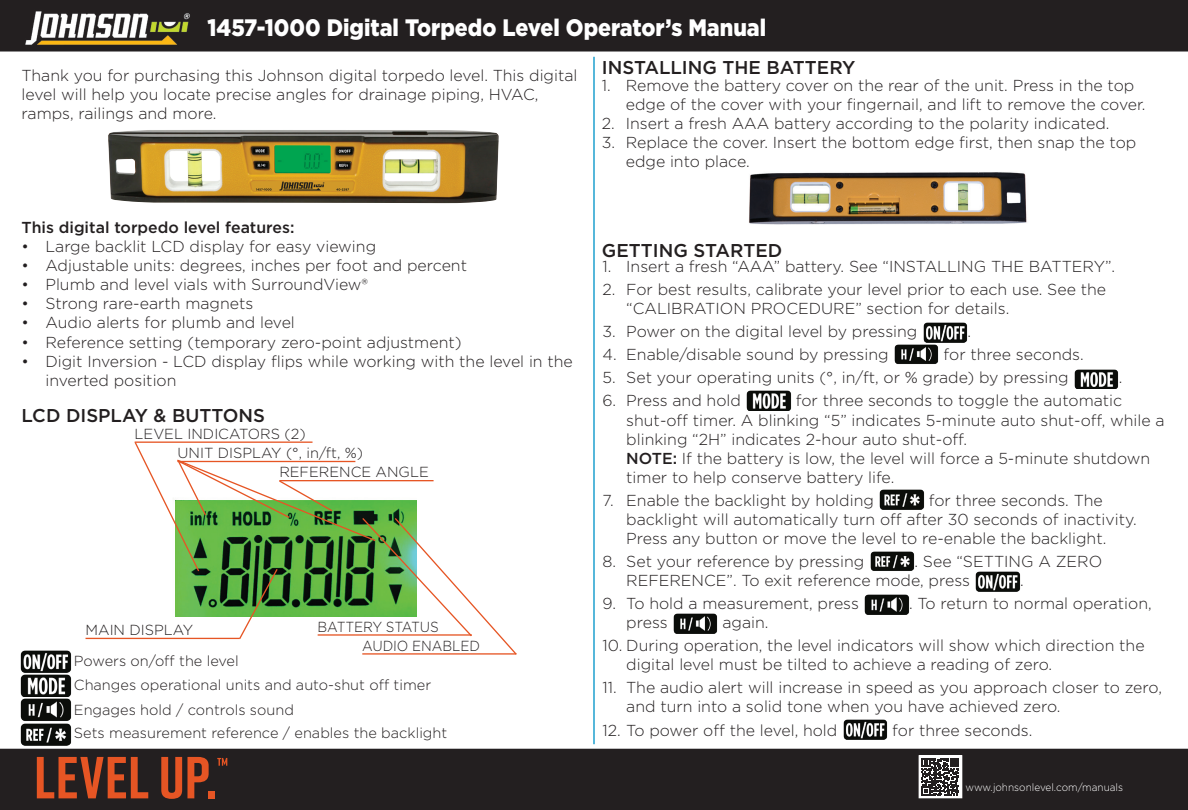
<style>
.page{position:relative;width:1188px;height:810px;background:#fff}
.page>*{position:absolute;margin:0;border:0;box-sizing:border-box;transform-origin:0 0}
.t1{font:900 23.85px "Gotham";color:#fff;scale:.9 1}
.t2{font:500 18.6px "Gotham";color:#231f20}
.t3{font:300 15.9px/19px "Gotham";color:#231f20}
.t4{font:500 15.9px "Gotham";color:#231f20}
.t5{font:300 14.55px/23.5px "Gotham";color:#231f20}
.t6{font:300 14.55px "Gotham";color:#231f20;scale:.92 1}
.t7{font:300 10.65px "Gotham";color:#fff;scale:.95 1}
.s1{font-weight:500}
</style>
<div class="page">
<div style="left:0;top:0;width:1188px;height:52px;background:#231f20"></div>
<img style="left:18px;top:8px;width:178px;height:41px">
<hr style="left:593px;top:57px;width:2px;height:687px;background:#0093c8">
<div style="left:0;top:749px;width:1188px;height:61px;background:#231f20"></div>
<div style="left:919px;top:756px;width:43px;height:42px;background:#fff"></div>
<svg style="left:921px;top:758px;width:38px;height:38px"></svg>
<svg style="left:37px;top:757px;width:111px;height:41px;background:#7d3721"></svg>
<svg style="left:161px;top:757px;width:48px;height:42px;background:#8f3c22"></svg>
<div style="left:208px;top:791px;width:7px;height:7px;background:#e65524"></div>
<svg style="left:217px;top:758px;width:10px;height:8px"></svg>
<img style="left:923px;top:322px;width:45px;height:20px">
<img style="left:894px;top:344px;width:45px;height:20px">
<img style="left:1074px;top:369px;width:45px;height:20px">
<img style="left:746px;top:391px;width:45px;height:19px">
<img style="left:879px;top:490px;width:45px;height:20px">
<img style="left:870px;top:551px;width:44px;height:20px">
<img style="left:975px;top:571px;width:45px;height:20px">
<img style="left:864px;top:594px;width:45px;height:21px">
<img style="left:673px;top:614px;width:45px;height:20px">
<img style="left:843px;top:720px;width:45px;height:20px">
<img style="left:108px;top:130px;width:391px;height:73px">
<img style="left:20px;top:650px;width:51px;height:71px">
<img style="left:20px;top:723px;width:51px;height:23px">
<img style="left:749px;top:172px;width:278px;height:53px">
<hr style="left:86px;top:638px;width:154px;height:1px;background:#e65524">
<svg style="left:133px;top:441px;width:384px;height:214px"></svg>
<h1 class="t1" style="left:208px;top:14px;width:622px">1457-1000 Digital Torpedo Level Operator’s Manual</h1>
<p class="t3" style="left:22px;top:65px;width:557px">Thank you for purchasing this Johnson digital torpedo level. This digital level will help you locate precise angles for drainage piping, HVAC, ramps, railings and more.</p>
<p class="t4" style="left:22px;top:217px;width:274px">This digital torpedo level features:</p>
<p class="t3" style="left:22px;top:237px;width:356px">• Large backlit LCD display for easy viewing</p>
<p class="t3" style="left:22px;top:256px;width:447px">• Adjustable units: degrees, inches per foot and percent</p>
<p class="t3" style="left:22px;top:275px;width:348px">• Plumb and level vials with SurroundView®</p>
<p class="t3" style="left:22px;top:294px;width:233px">• Strong rare-earth magnets</p>
<p class="t3" style="left:22px;top:313px;width:275px">• Audio alerts for plumb and level</p>
<p class="t3" style="left:22px;top:332px;width:441px">• Reference setting (temporary zero-point adjustment)</p>
<p class="t3" style="left:45px;top:351px;width:529px;text-indent:-24px">• Digit Inversion - LCD display flips while working with the level in the inverted position</p>
<p class="t2" style="left:22px;top:404px;width:245px">LCD DISPLAY &amp; BUTTONS</p>
<p class="t5" style="left:135px;top:422px;width:172px">LEVEL INDICATORS (2)</p>
<p class="t5" style="left:178px;top:441px;width:187px">UNIT DISPLAY (°, in/ft, %)</p>
<p class="t5" style="left:279px;top:460px;width:151px">REFERENCE ANGLE</p>
<p class="t6" style="left:318px;top:617px;width:133px">BATTERY STATUS</p>
<p class="t5" style="left:74px;top:649px;width:359px">Powers on/off the level<br>Changes operational units and auto-shut off timer</p>
<p class="t5" style="left:74px;top:698px;width:375px;line-height:22.8px">Engages hold / controls sound<br>Sets measurement reference / enables the backlight</p>
<p class="t5" style="left:86px;top:618px;width:109px">MAIN DISPLAY</p>
<p class="t6" style="left:362px;top:636px;width:130px">AUDIO ENABLED</p>
<p class="t2" style="left:602px;top:55px;width:255px">INSTALLING THE BATTERY</p>
<p class="t3" style="left:626px;top:75px;width:521px;text-indent:-24px">1. Remove the battery cover on the rear of the unit. Press in the top edge of the cover with your fingernail, and lift to remove the cover.</p>
<p class="t3" style="left:602px;top:113px;width:509px">2. Insert a fresh AAA battery according to the polarity indicated.</p>
<p class="t3" style="left:626px;top:132px;width:512px;text-indent:-24px">3. Replace the cover. Insert the bottom edge first, then snap the top edge into place.</p>
<p class="t2" style="left:602px;top:238px;width:182px">GETTING STARTED</p>
<p class="t3" style="left:602px;top:257px;width:514px">1. Insert a fresh “AAA” battery. See “INSTALLING THE BATTERY”.</p>
<p class="t3" style="left:626px;top:280px;width:481px;text-indent:-24px">2. For best results, calibrate your level prior to each use. See the “CALIBRATION PROCEDURE” section for details.</p>
<p class="t3" style="left:602px;top:322px;width:316px">3. Power on the digital level by pressing</p>
<p class="t3" style="left:968px;top:322px;width:5px">.</p>
<p class="t3" style="left:602px;top:345px;width:288px">4. Enable/disable sound by pressing</p>
<p class="t3" style="left:944px;top:345px;width:142px">for three seconds.</p>
<p class="t3" style="left:602px;top:368px;width:468px">5. Set your operating units (°, in/ft, or % grade) by pressing</p>
<p class="t3" style="left:1119px;top:368px;width:5px">.</p>
<p class="t3" style="left:602px;top:391px;width:140px">6. Press and hold</p>
<p class="t3" style="left:626px;top:391px;width:540px;text-indent:170px">for three seconds to toggle the automatic shut-off timer. A blinking “5” indicates 5-minute auto shut-off, while a blinking “2H” indicates 2-hour auto shut-off.<br><span class="s1">NOTE:</span> If the battery is low, the level will force a 5-minute shutdown timer to help conserve battery life.</p>
<p class="t3" style="left:602px;top:490px;width:273px">7. Enable the backlight by holding</p>
<p class="t3" style="left:626px;top:490px;width:512px;text-indent:302px">for three seconds. The backlight will automatically turn off after 30 seconds of inactivity.<br>Press any button or move the level to re-enable the backlight.</p>
<p class="t3" style="left:602px;top:552px;width:263px">8. Set your reference by pressing</p>
<p class="t3" style="left:626px;top:552px;width:477px;text-indent:288px">. See “SETTING A ZERO<br>REFERENCE”. To exit reference mode, press</p>
<p class="t3" style="left:1020px;top:571px;width:5px">.</p>
<p class="t3" style="left:602px;top:594px;width:258px">9. To hold a measurement, press</p>
<p class="t3" style="left:909px;top:594px;width:244px">. To return to normal operation,</p>
<p class="t3" style="left:626px;top:613px;width:43px">press</p>
<p class="t3" style="left:723px;top:613px;width:48px">again.</p>
<p class="t3" style="left:626px;top:636px;width:520px;text-indent:-24px">10. During operation, the level indicators will show which direction the digital level must be tilted to achieve a reading of zero.</p>
<p class="t3" style="left:626px;top:678px;width:537px;text-indent:-24px">11. The audio alert will increase in speed as you approach closer to zero, and turn into a solid tone when you have achieved zero.</p>
<p class="t3" style="left:602px;top:720px;width:236px">12. To power off the level, hold</p>
<p class="t3" style="left:892px;top:720px;width:142px">for three seconds.</p>
<p class="t7" style="left:965px;top:780px;width:167px">www.johnsonlevel.com/manuals</p>
</div>
